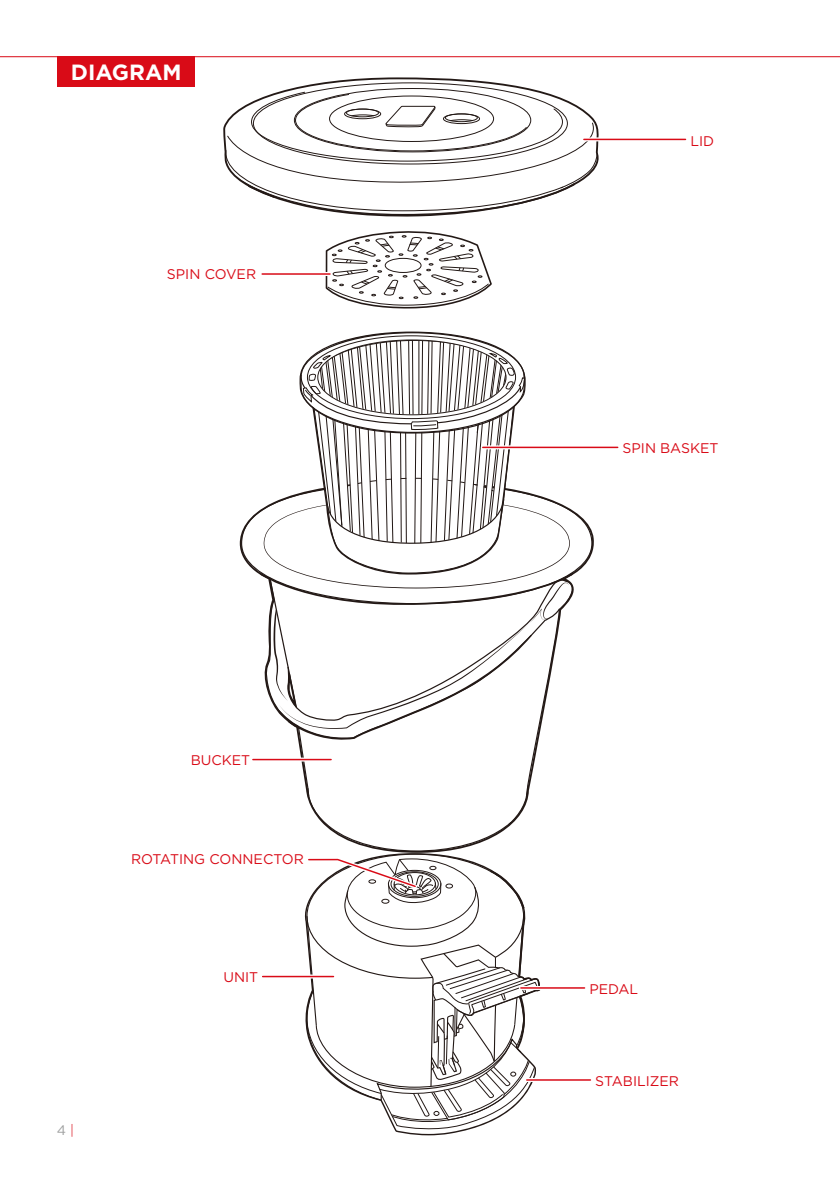
<style>
.page{position:relative;width:840px;height:1191px;background:#fff}
.page>*{position:absolute;margin:0;border:0;box-sizing:border-box;transform-origin:0 0}
.t1{font:700 22px "Gotham";color:#fff}
.t2{font:14px "Gotham";color:#d90b17}
.t3{font:13.8px "Gotham";color:#9fa0a0}
.s1{font-weight:300;color:#d90b17}
</style>
<div class="page">
<div style="left:57px;top:57px;width:137px;height:30px;background:#d90b17"></div>
<hr style="left:0;top:56px;width:839px;height:1px;background:#d90b17">
<svg style="left:253px;top:758px;width:6px;height:3px"></svg>
<hr style="left:253px;top:759px;width:78px;height:1px;background:#d90b17">
<hr style="left:520px;top:987px;width:64px;height:1px;background:#d90b17">
<svg style="left:574px;top:1080px;width:16px;height:1px"></svg>
<hr style="left:526px;top:1079px;width:64px;height:1px;background:#d90b17">
<svg style="left:574px;top:448px;width:43px;height:1px"></svg>
<hr style="left:482px;top:446px;width:135px;height:2px;background:#d90b17">
<svg style="left:259px;top:331px;width:315px;height:801px"></svg>
<svg style="left:278px;top:77px;width:321px;height:88px"></svg>
<svg style="left:223px;top:92px;width:374px;height:217px"></svg>
<svg style="left:583px;top:137px;width:102px;height:4px"></svg>
<hr style="left:583px;top:139px;width:102px;height:1px;background:#d90b17">
<h1 class="t1" style="left:71px;top:58px;width:112px">DIAGRAM</h1>
<p class="t2" style="left:167px;top:265px;width:91px">SPIN COVER</p>
<p class="t2" style="left:191px;top:751px;width:61px">BUCKET</p>
<p class="t2" style="left:131px;top:850px;width:174px">ROTATING CONNECTOR</p>
<p class="t3" style="left:57px;top:1121px;width:19px">4 <span class="s1">|</span></p>
<p class="t2" style="left:223px;top:967px;width:36px">UNIT</p>
<p class="t2" style="left:690px;top:132px;width:25px">LID</p>
<p class="t2" style="left:622px;top:439px;width:97px">SPIN BASKET</p>
<p class="t2" style="left:589px;top:980px;width:50px">PEDAL</p>
<p class="t2" style="left:595px;top:1071px;width:85px">STABILIZER</p>
</div>
